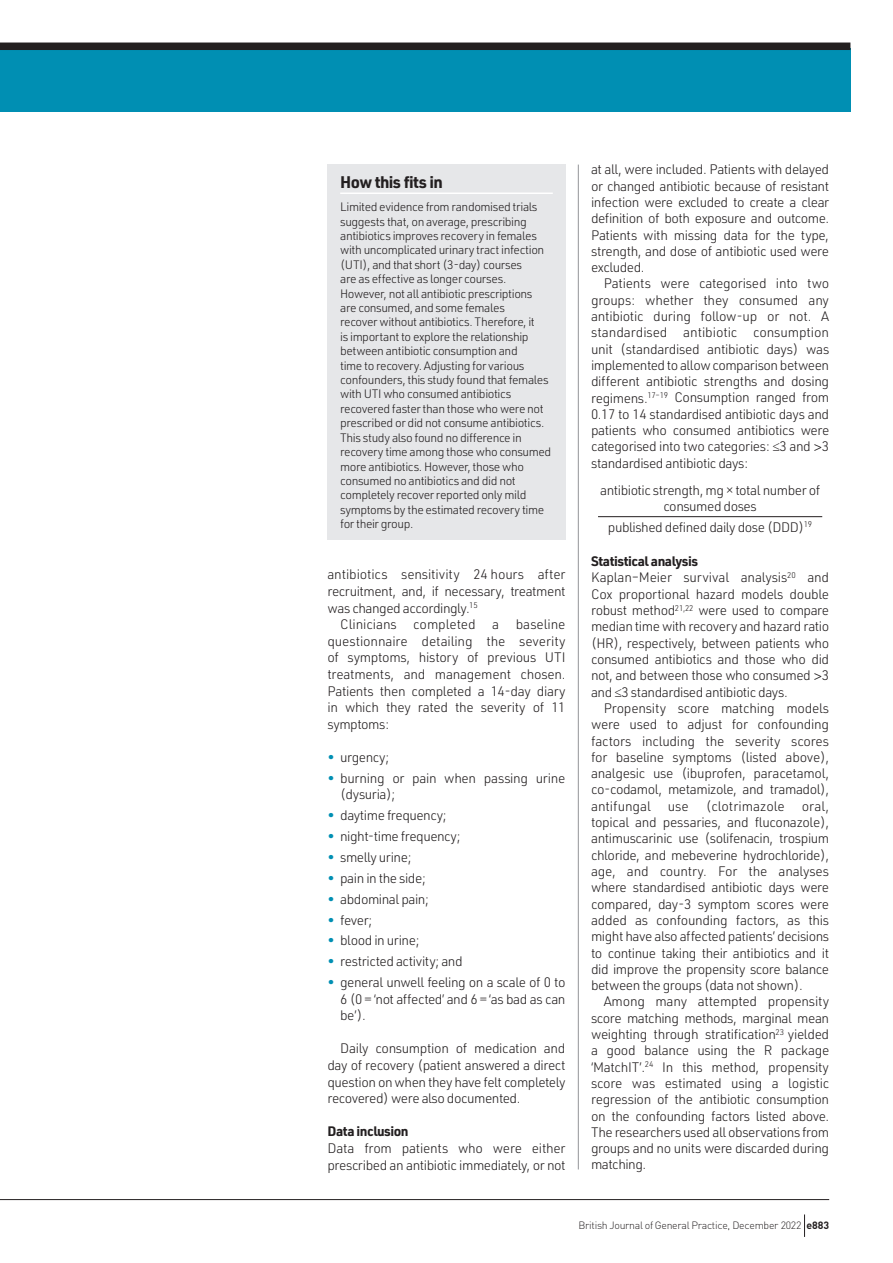
<style>
.page{position:relative;width:893px;height:1263px;background:#fff}
.page>*{position:absolute;margin:0;border:0;box-sizing:border-box;transform-origin:0 0}
.t1{font:700 16.5px "URWDIN";letter-spacing:-.035em;color:#231f20}
.t2{font:300 13.5px/16.4px "URWDIN";letter-spacing:-.035em;color:#231f20;text-align:justify}
.t3{font:700 13.5px "URWDIN";letter-spacing:-.035em;color:#231f20}
.t4{font:300 13.5px "URWDIN";letter-spacing:-.005em;color:#231f20}
.t5{font:300 12px/14.4px "URWDIN";letter-spacing:-.035em;color:#231f20}
.t6{font:300 10.5px "DIN";letter-spacing:-.025em;color:#231f20}
.s1{color:#008fb3}
.s2{font-family:"Helvetica"}
.s3{font-weight:700}
</style>
<div class="page">
<div style="left:0;top:48px;width:850px;height:63px;background:#008fb3"></div>
<div style="left:0;top:43px;width:850px;height:7px;background:#231f20"></div>
<hr style="left:598px;top:516px;width:224px;height:1px;background:#231f20">
<hr style="left:578px;top:165px;width:1px;height:1004px;background:#939598">
<div style="left:327px;top:165px;width:239px;height:375px;background:#e6e7e9"></div>
<hr style="left:340px;top:192px;width:213px;height:2px;background:#fff">
<hr style="left:0;top:1199px;width:829px;height:1px;background:#231f20">
<svg style="left:804px;top:1214px;width:1px;height:23px"></svg>
<p class="t1" style="left:340px;top:171px;width:104px">How this fits in</p>
<p class="t5" style="left:340px;top:199px;width:213px">Limited evidence from randomised trials suggests that, on average, prescribing antibiotics improves recovery in females with uncomplicated urinary tract infection (UTI), and that short (3-day) courses<br>are as effective as longer courses.<br>However, not all antibiotic prescriptions are consumed, and some females<br>recover without antibiotics. Therefore, it<br>is important to explore the relationship between antibiotic consumption and<br>time to recovery. Adjusting for various confounders, this study found that females with UTI who consumed antibiotics recovered faster than those who were not prescribed or did not consume antibiotics.<br>This study also found no difference in recovery time among those who consumed more antibiotics. However, those who consumed no antibiotics and did not completely recover reported only mild symptoms by the estimated recovery time for their group.</p>
<p class="t2" style="left:327px;top:566px;width:240px">antibiotics sensitivity 24 hours after recruitment, and, if necessary, treatment was changed accordingly.<sup>15</sup></p>
<p class="t2" style="left:327px;top:616px;width:240px;text-indent:13px">Clinicians completed a baseline questionnaire detailing the severity of symptoms, history of previous UTI treatments, and management chosen.<br>Patients then completed a 14-day diary in which they rated the severity of 11 symptoms:</p>
<p class="t2" style="left:327px;top:749px;width:63px"><span class="s1">•</span> urgency;</p>
<p class="t2" style="left:340px;top:769px;width:227px;text-indent:-13px"><span class="s1">•</span> burning or pain when passing urine (dysuria);</p>
<p class="t2" style="left:327px;top:807px;width:121px"><span class="s1">•</span> daytime frequency;</p>
<p class="t2" style="left:327px;top:828px;width:135px"><span class="s1">•</span> night-time frequency;</p>
<p class="t2" style="left:327px;top:849px;width:86px"><span class="s1">•</span> smelly urine;</p>
<p class="t2" style="left:327px;top:869px;width:100px"><span class="s1">•</span> pain in the side;</p>
<p class="t2" style="left:327px;top:890px;width:103px"><span class="s1">•</span> abdominal pain;</p>
<p class="t2" style="left:327px;top:911px;width:46px"><span class="s1">•</span> fever;</p>
<p class="t2" style="left:327px;top:932px;width:94px"><span class="s1">•</span> blood in urine;</p>
<p class="t2" style="left:327px;top:953px;width:137px"><span class="s1">•</span> restricted activity; and</p>
<p class="t2" style="left:340px;top:973px;width:227px;text-indent:-13px"><span class="s1">•</span> general unwell feeling on a scale of 0 to 6 (0 = ‘not affected’ and 6 = ‘as bad as can be’).</p>
<p class="t2" style="left:327px;top:1040px;width:240px;text-indent:13px">Daily consumption of medication and day of recovery (patient answered a direct question on when they have felt completely recovered) were also documented.</p>
<p class="t3" style="left:327px;top:1122px;width:83px">Data inclusion</p>
<p class="t2" style="left:327px;top:1139px;width:240px">Data from patients who were either prescribed an antibiotic immediately, or not</p>
<p class="t2" style="left:591px;top:161px;width:240px">at all, were included. Patients with delayed or changed antibiotic because of resistant infection were excluded to create a clear definition of both exposure and outcome.<br>Patients with missing data for the type, strength, and dose of antibiotic used were excluded.</p>
<p class="t2" style="left:591px;top:275px;width:240px;text-indent:13px">Patients were categorised into two groups: whether they consumed any antibiotic during follow-up or not. A standardised antibiotic consumption unit (standardised antibiotic days) was implemented to allow comparison between different antibiotic strengths and dosing regimens.<sup>17–19</sup> Consumption ranged from 0.17 to 14 standardised antibiotic days and patients who consumed antibiotics were categorised into two categories: <span class="s2">≤</span>3 and <span class="s2">&gt;</span>3 standardised antibiotic days:</p>
<p class="t2" style="left:600px;top:482px;width:222px;text-align:center">antibiotic strength, mg × total number of consumed doses</p>
<p class="t2" style="left:608px;top:519px;width:206px">published defined daily dose (DDD)<sup>19</sup></p>
<p class="t2" style="left:591px;top:553px;width:240px;text-align:left"><span class="s3">Statistical analysis<br></span>Kaplan–Meier survival analysis<sup>20</sup> and Cox proportional hazard models double robust method<sup>21,22</sup> were used to compare median time with recovery and hazard ratio (HR), respectively, between patients who consumed antibiotics and those who did not, and between those who consumed <span class="s2">&gt;</span>3 and <span class="s2">≤</span>3 standardised antibiotic days.</p>
<p class="t2" style="left:591px;top:699px;width:240px;text-indent:13px">Propensity score matching models were used to adjust for confounding factors including the severity scores for baseline symptoms (listed above), analgesic use (ibuprofen, paracetamol, co-codamol, metamizole, and tramadol), antifungal use</p>
<p class="t4" style="left:706px;top:797px;width:81px">(clotrimazole</p>
<p class="t2" style="left:591px;top:797px;width:240px;text-indent:211px">oral, topical and pessaries, and fluconazole), antimuscarinic use (solifenacin, trospium chloride, and mebeverine hydrochloride), age, and country. For the analyses where standardised antibiotic days were compared, day-3 symptom scores were added as confounding factors, as this might have also affected patients’ decisions to continue taking their antibiotics and it did improve the propensity score balance between the groups (data not shown).</p>
<p class="t2" style="left:591px;top:993px;width:240px;text-indent:13px">Among many attempted propensity score matching methods, marginal mean weighting through stratification<sup>23</sup> yielded a good balance using the R package ‘MatchIT’.<sup>24</sup> In this method, propensity score was estimated using a logistic regression of the antibiotic consumption on the confounding factors listed above.<br>The researchers used all observations from groups and no units were discarded during matching.</p>
<p class="t6" style="left:578px;top:1219px;width:252px">British Journal of General Practice, December 2022 <span class="s3">e883</span></p>
</div>
